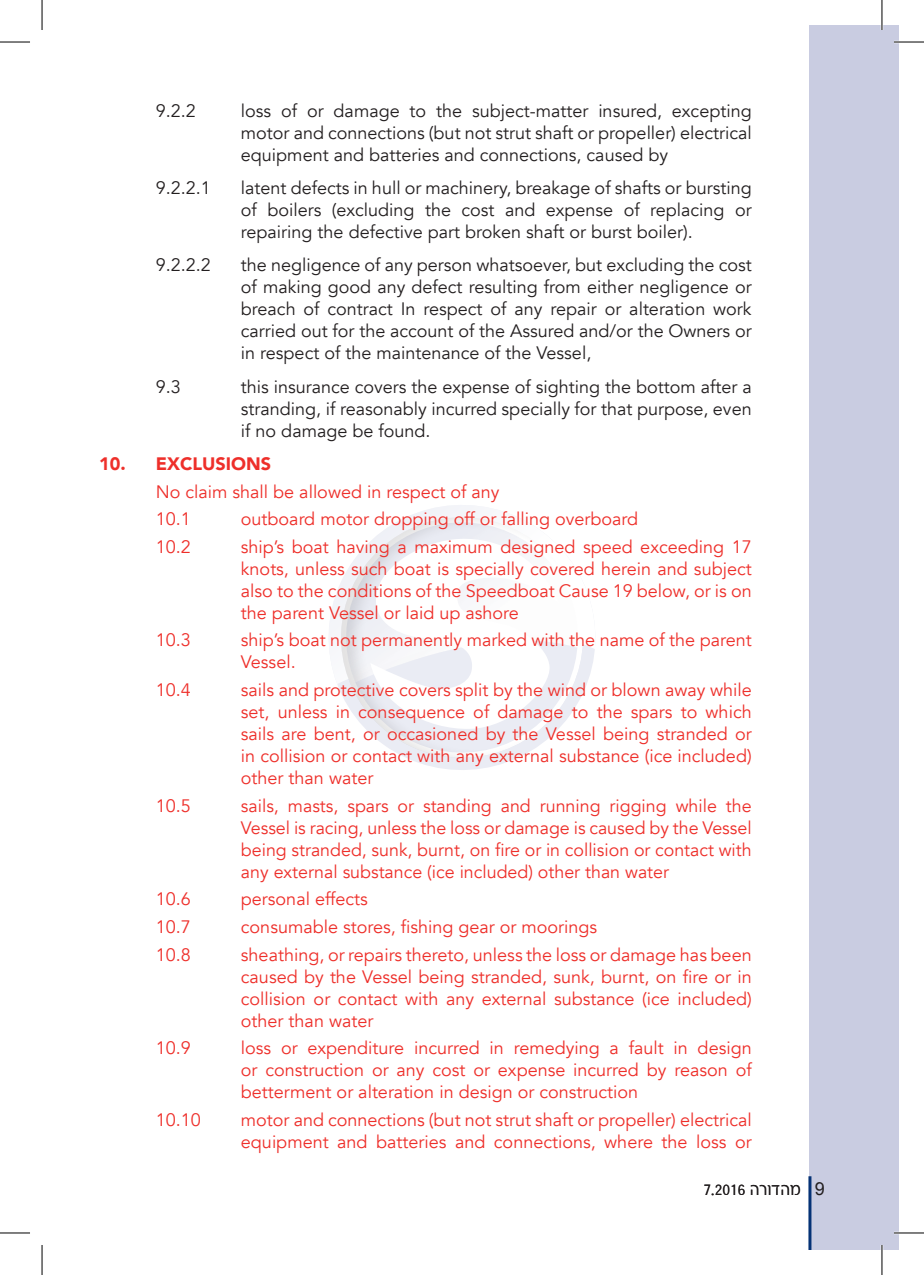
<style>
.page{position:relative;width:924px;height:1275px;background:#fff}
.page>*{position:absolute;margin:0;border:0;box-sizing:border-box;transform-origin:0 0}
.t1{font:19px "Fb Eleganti";color:#231f20}
.t2{font:18px "Avenir";color:#ee2f2a}
.t3{font:18px "Avenir";color:#231f20}
.t4{font:900 18px "Avenir";color:#ee2f2a}
.t5{font:18px "Arial";color:#231f20}
</style>
<div class="page">
<div style="left:809px;top:25px;width:89px;height:1225px;background:#c9cce1"></div>
<hr style="left:808px;top:1176px;width:3px;height:74px;background:#053276">
<svg style="left:329px;top:505px;width:266px;height:265px"></svg>
<svg style="left:370px;top:535px;width:189px;height:194px"></svg>
<hr style="left:893px;top:41px;width:30px;height:2px;background:#fff">
<hr style="left:893px;top:1231px;width:30px;height:3px;background:#fff">
<hr style="left:880px;top:0;width:2px;height:30px;background:#fff">
<hr style="left:880px;top:1245px;width:2px;height:30px;background:#fff">
<hr style="left:0;top:42px;width:30px;height:1px;background:#000">
<hr style="left:893px;top:42px;width:30px;height:1px;background:#000">
<hr style="left:0;top:1232px;width:30px;height:1px;background:#000">
<hr style="left:893px;top:1232px;width:30px;height:1px;background:#000">
<hr style="left:42px;top:0;width:1px;height:30px;background:#000">
<hr style="left:42px;top:1245px;width:1px;height:30px;background:#000">
<hr style="left:881px;top:0;width:1px;height:30px;background:#000">
<hr style="left:881px;top:1245px;width:1px;height:30px;background:#000">
<p class="t4" style="left:99px;top:448px;width:28px">10.</p>
<p class="t3" style="left:156px;top:100px;width:42px">9.2.2</p>
<p class="t3" style="left:241px;top:100px;width:32px">loss</p>
<p class="t3" style="left:281px;top:100px;width:18px">of</p>
<p class="t3" style="left:307px;top:100px;width:18px">or</p>
<p class="t3" style="left:333px;top:100px;width:68px">damage</p>
<p class="t3" style="left:409px;top:100px;width:18px">to</p>
<p class="t3" style="left:436px;top:100px;width:27px">the</p>
<p class="t3" style="left:472px;top:100px;width:118px">subject-matter</p>
<p class="t3" style="left:598px;top:100px;width:65px">insured,</p>
<p class="t3" style="left:671px;top:100px;width:81px">excepting</p>
<p class="t3" style="left:241px;top:122px;width:512px">motor and connections (but not strut shaft or propeller) electrical</p>
<p class="t3" style="left:241px;top:144px;width:428px">equipment and batteries and connections, caused by</p>
<p class="t3" style="left:156px;top:177px;width:57px">9.2.2.1</p>
<p class="t3" style="left:241px;top:177px;width:512px">latent defects in hull or machinery, breakage of shafts or bursting</p>
<p class="t3" style="left:241px;top:199px;width:18px">of</p>
<p class="t3" style="left:267px;top:199px;width:55px">boilers</p>
<p class="t3" style="left:332px;top:199px;width:84px">(excluding</p>
<p class="t3" style="left:425px;top:199px;width:27px">the</p>
<p class="t3" style="left:461px;top:199px;width:34px">cost</p>
<p class="t3" style="left:505px;top:199px;width:32px">and</p>
<p class="t3" style="left:545px;top:199px;width:69px">expense</p>
<p class="t3" style="left:623px;top:199px;width:18px">of</p>
<p class="t3" style="left:650px;top:199px;width:76px">replacing</p>
<p class="t3" style="left:734px;top:199px;width:18px">or</p>
<p class="t3" style="left:241px;top:221px;width:453px">repairing the defective part broken shaft or burst boiler .(</p>
<p class="t3" style="left:156px;top:254px;width:57px">9.2.2.2</p>
<p class="t3" style="left:241px;top:254px;width:512px">the negligence of any person whatsoever, but excluding the cost</p>
<p class="t3" style="left:241px;top:276px;width:512px">of making good any defect resulting from either negligence or</p>
<p class="t3" style="left:241px;top:298px;width:512px">breach of contract In respect of any repair or alteration work</p>
<p class="t3" style="left:241px;top:320px;width:512px">carried out for the account of the Assured and/or the Owners or</p>
<p class="t3" style="left:241px;top:342px;width:352px">in respect of the maintenance of the Vessel,</p>
<p class="t3" style="left:156px;top:376px;width:27px">9.3</p>
<p class="t3" style="left:241px;top:376px;width:512px">this insurance covers the expense of sighting the bottom after a</p>
<p class="t3" style="left:241px;top:398px;width:512px">stranding if, reasonably incurred specially for that purpose, even</p>
<p class="t3" style="left:241px;top:419px;width:191px">if no damage be found.</p>
<p class="t4" style="left:156px;top:448px;width:117px">EXCLUSIONS</p>
<p class="t2" style="left:156px;top:480px;width:345px">No claim shall be allowed in respect of any</p>
<p class="t2" style="left:156px;top:508px;width:37px">10.1</p>
<p class="t2" style="left:241px;top:508px;width:398px">outboard motor dropping off or falling overboard</p>
<p class="t2" style="left:156px;top:536px;width:37px">10.2</p>
<p class="t2" style="left:241px;top:536px;width:512px">ship s’ boat having a maximum designed speed exceeding 17</p>
<p class="t2" style="left:241px;top:558px;width:512px">knots, unless such boat is specially covered herein and subject</p>
<p class="t2" style="left:241px;top:580px;width:512px">also to the conditions of the Speedboat Cause 19 below, or is on</p>
<p class="t2" style="left:241px;top:602px;width:279px">the parent Vessel or laid up ashore</p>
<p class="t2" style="left:156px;top:629px;width:37px">10.3</p>
<p class="t2" style="left:241px;top:629px;width:512px">ship s’ boat not permanently marked with the name of the parent</p>
<p class="t2" style="left:241px;top:651px;width:56px">Vessel.</p>
<p class="t2" style="left:156px;top:679px;width:37px">10.4</p>
<p class="t2" style="left:241px;top:679px;width:512px">sails and protective covers split by the wind or blown away while</p>
<p class="t2" style="left:241px;top:701px;width:30px">set,</p>
<p class="t2" style="left:278px;top:701px;width:51px">unless</p>
<p class="t2" style="left:335px;top:701px;width:16px">in</p>
<p class="t2" style="left:358px;top:701px;width:108px">consequence</p>
<p class="t2" style="left:473px;top:701px;width:18px">of</p>
<p class="t2" style="left:497px;top:701px;width:68px">damage</p>
<p class="t2" style="left:571px;top:701px;width:18px">to</p>
<p class="t2" style="left:596px;top:701px;width:27px">the</p>
<p class="t2" style="left:630px;top:701px;width:43px">spars</p>
<p class="t2" style="left:680px;top:701px;width:18px">to</p>
<p class="t2" style="left:705px;top:701px;width:48px">which</p>
<p class="t2" style="left:241px;top:723px;width:512px">sails are bent, or occasioned by the Vessel being stranded or</p>
<p class="t2" style="left:241px;top:745px;width:512px">in collision or contact with any external substance (ice included(</p>
<p class="t2" style="left:241px;top:767px;width:134px">other than water</p>
<p class="t2" style="left:156px;top:795px;width:37px">10.5</p>
<p class="t2" style="left:241px;top:795px;width:39px">sails,</p>
<p class="t2" style="left:288px;top:795px;width:52px">masts,</p>
<p class="t2" style="left:347px;top:795px;width:43px">spars</p>
<p class="t2" style="left:397px;top:795px;width:18px">or</p>
<p class="t2" style="left:423px;top:795px;width:70px">standing</p>
<p class="t2" style="left:500px;top:795px;width:32px">and</p>
<p class="t2" style="left:539px;top:795px;width:62px">running</p>
<p class="t2" style="left:609px;top:795px;width:59px">rigging</p>
<p class="t2" style="left:675px;top:795px;width:43px">while</p>
<p class="t2" style="left:725px;top:795px;width:27px">the</p>
<p class="t2" style="left:241px;top:817px;width:512px">Vessel is racing, unless the loss or damage is caused by the Vessel</p>
<p class="t2" style="left:241px;top:839px;width:512px">being stranded, sunk, burnt, on fire or in collision or contact with</p>
<p class="t2" style="left:241px;top:860px;width:429px">any external substance (ice included) other than water</p>
<p class="t2" style="left:156px;top:888px;width:37px">10.6</p>
<p class="t2" style="left:241px;top:888px;width:128px">personal effects</p>
<p class="t2" style="left:156px;top:916px;width:37px">10.7</p>
<p class="t2" style="left:241px;top:916px;width:358px">consumable stores, fishing gear or moorings</p>
<p class="t2" style="left:156px;top:943px;width:37px">10.8</p>
<p class="t2" style="left:241px;top:943px;width:512px">sheathing, or repairs thereto, unless the loss or damage has been</p>
<p class="t2" style="left:241px;top:965px;width:512px">caused by the Vessel being stranded, sunk, burnt, on fire or in</p>
<p class="t2" style="left:241px;top:987px;width:512px">collision or contact with any external substance (ice included(</p>
<p class="t2" style="left:241px;top:1009px;width:134px">other than water</p>
<p class="t2" style="left:156px;top:1037px;width:37px">10.9</p>
<p class="t2" style="left:241px;top:1037px;width:32px">loss</p>
<p class="t2" style="left:281px;top:1037px;width:18px">or</p>
<p class="t2" style="left:307px;top:1037px;width:98px">expenditure</p>
<p class="t2" style="left:414px;top:1037px;width:67px">incurred</p>
<p class="t2" style="left:489px;top:1037px;width:16px">in</p>
<p class="t2" style="left:513px;top:1037px;width:88px">remedying</p>
<p class="t2" style="left:609px;top:1037px;width:11px">a</p>
<p class="t2" style="left:628px;top:1037px;width:36px">fault</p>
<p class="t2" style="left:673px;top:1037px;width:16px">in</p>
<p class="t2" style="left:697px;top:1037px;width:55px">design</p>
<p class="t2" style="left:241px;top:1059px;width:512px">or construction or any cost or expense incurred by reason of</p>
<p class="t2" style="left:241px;top:1081px;width:398px">betterment or alteration in design or construction</p>
<p class="t2" style="left:156px;top:1109px;width:47px">10.10</p>
<p class="t2" style="left:241px;top:1109px;width:512px">motor and connections (but not strut shaft or propeller) electrical</p>
<p class="t2" style="left:241px;top:1131px;width:89px">equipment</p>
<p class="t2" style="left:337px;top:1131px;width:32px">and</p>
<p class="t2" style="left:376px;top:1131px;width:72px">batteries</p>
<p class="t2" style="left:455px;top:1131px;width:32px">and</p>
<p class="t2" style="left:493px;top:1131px;width:103px">connections,</p>
<p class="t2" style="left:604px;top:1131px;width:50px">where</p>
<p class="t2" style="left:661px;top:1131px;width:27px">the</p>
<p class="t2" style="left:695px;top:1131px;width:32px">loss</p>
<p class="t2" style="left:734px;top:1131px;width:18px">or</p>
<p class="t1" style="left:703px;top:1181px;width:99px">7.2016 מהד ו רה</p>
<p class="t5" style="left:814px;top:1177px;width:12px">9</p>
</div>
